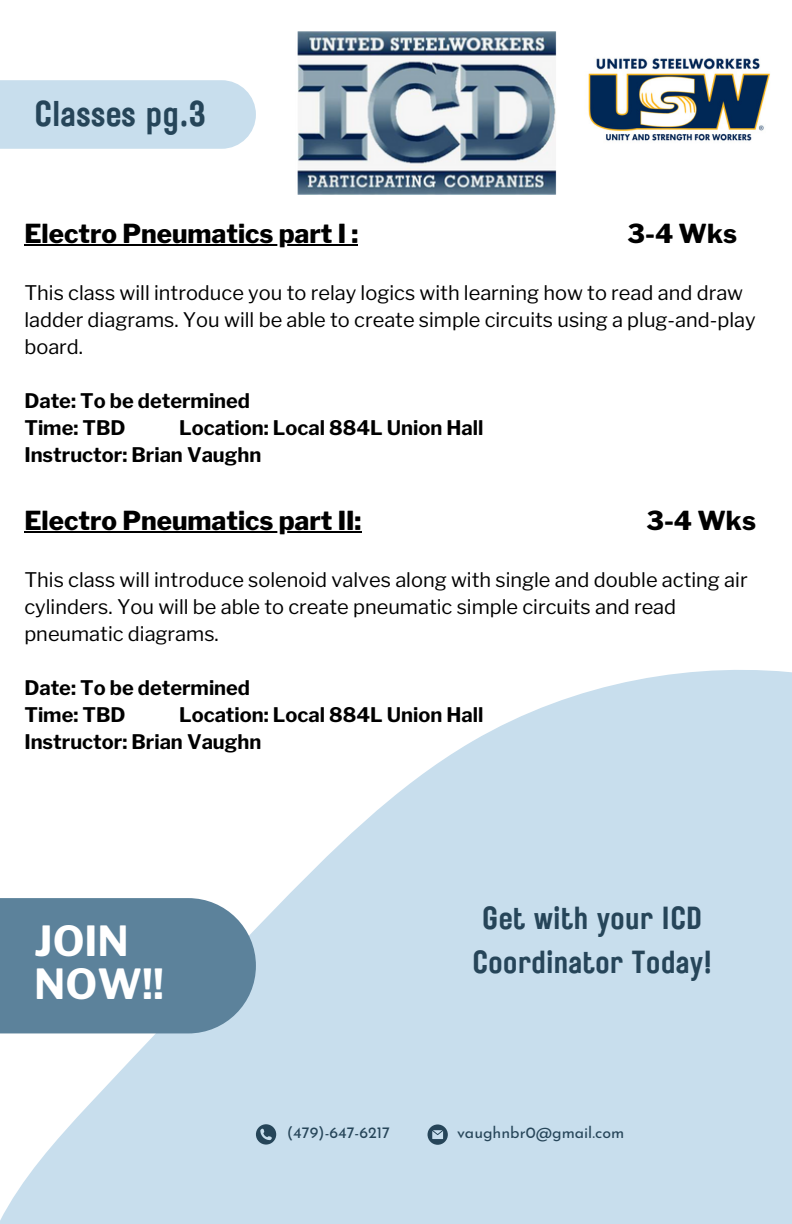
<style>
.page{position:relative;width:792px;height:1224px;background:#fff}
.page>*{position:absolute;margin:0;border:0;box-sizing:border-box;transform-origin:0 0}
.t1{font:700 41.2px/43px "Libre Franklin";color:#fff}
.t2{font:35.8px "Rustic Printed";color:#264559}
.t3{font:32px/44px "Rustic Printed";color:#264559;text-align:center}
.t4{font:800 26px "Libre Franklin";color:#000}
.t5{font:20px/27px "Libre Franklin";color:#000}
.t6{font:700 20px/27px "Libre Franklin";color:#000}
.t7{font:16px "Josefin Sans";color:#264559}
</style>
<div class="page">
<svg style="left:0;top:670px;width:792px;height:554px;fill:#c8deed"></svg>
<svg style="left:256px;top:1124px;width:20px;height:21px"></svg>
<svg style="left:428px;top:1124px;width:20px;height:21px"></svg>
<div style="left:0;top:80px;width:256px;height:69px;background:#c8deed"></div>
<div style="left:0;top:898px;width:256px;height:135px;background:#5c829b"></div>
<hr style="left:24px;top:245px;width:322px;height:1px;background:#000">
<svg style="left:346px;top:245px;width:12px;height:1px"></svg>
<img style="left:588px;top:58px;width:182px;height:83px">
<img style="left:297px;top:31px;width:260px;height:164px">
<hr style="left:24px;top:531px;width:338px;height:2px;background:#000">
<h2 class="t2" style="left:34px;top:89px;width:173px">Classes pg.3</h2>
<p class="t4" style="left:24px;top:218px;width:336px">Electro Pneumatics part I :</p>
<p class="t4" style="left:628px;top:218px;width:111px">3-4 Wks</p>
<h4 class="t5" style="left:24px;top:279px;width:733px">This class will introduce you to relay logics with learning how to read and draw ladder diagrams. You will be able to create simple circuits using a plug-and-play board.</h4>
<h6 class="t6" style="left:24px;top:387px;width:227px">Date: To be determined<br>Time: TBD</h6>
<h6 class="t6" style="left:24px;top:414px;width:461px;text-indent:155px">Location: Local 884L Union Hall<br>Instructor: Brian Vaughn</h6>
<h5 class="t4" style="left:24px;top:504px;width:339px">Electro Pneumatics part II:</h5>
<h5 class="t4" style="left:646px;top:504px;width:111px">3-4 Wks</h5>
<p class="t5" style="left:24px;top:566px;width:725px">This class will introduce solenoid valves along with single and double acting air cylinders. You will be able to create pneumatic simple circuits and read pneumatic diagrams.</p>
<h1 class="t6" style="left:24px;top:674px;width:227px">Date: To be determined<br>Time: TBD</h1>
<h1 class="t6" style="left:24px;top:701px;width:461px;text-indent:155px">Location: Local 884L Union Hall<br>Instructor: Brian Vaughn</h1>
<p class="t1" style="left:34px;top:920px;width:131px">JOIN<br>NOW!!</p>
<h6 class="t3" style="left:472px;top:895px;width:241px">Get with your ICD<br>Coordinator Today!</h6>
<h5 class="t7" style="left:287px;top:1126px;width:105px">(479)-647-6217</h5>
<h4 class="t7" style="left:457px;top:1126px;width:169px">vaughnbr0@gmail.com</h4>
</div>
